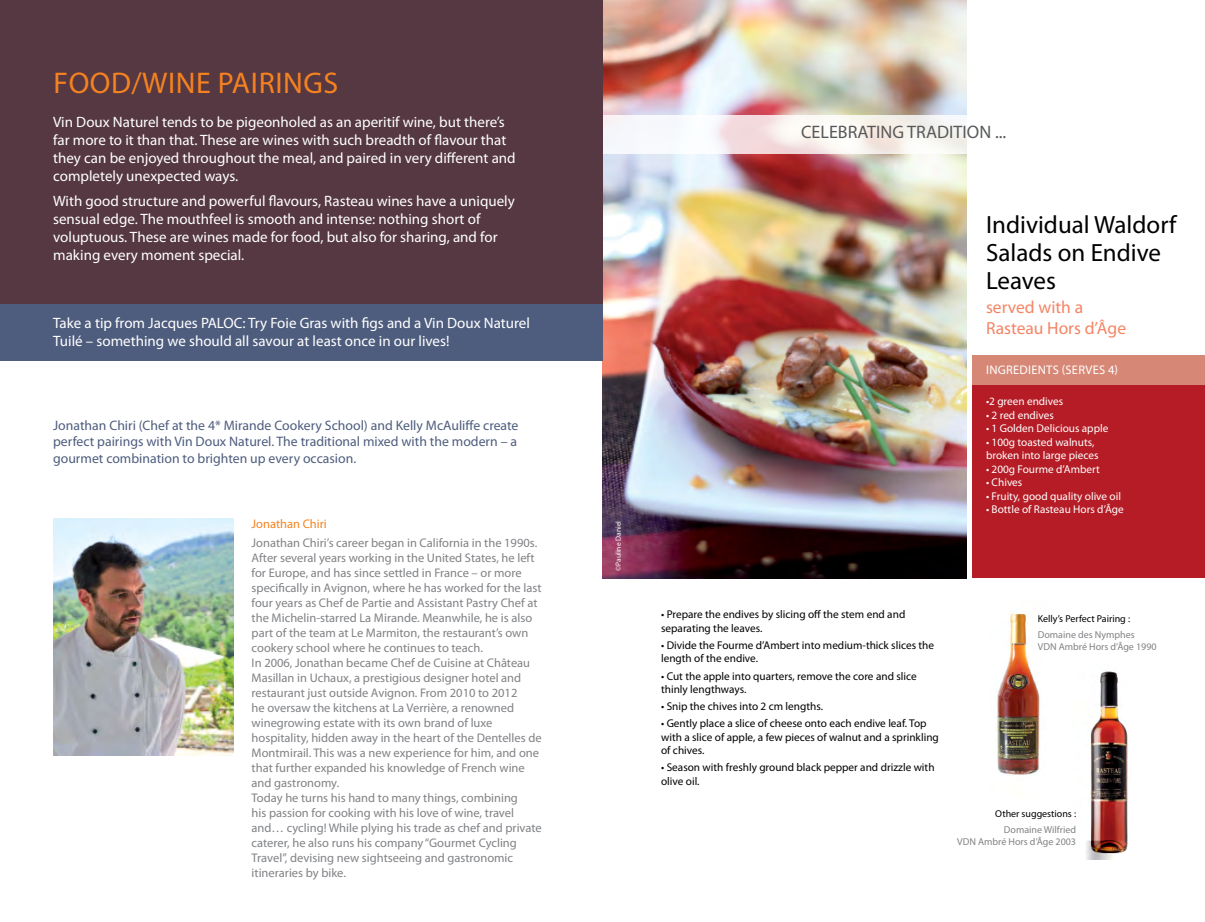
<style>
.page{position:relative;width:1205px;height:922px;background:#fff}
.page>*{position:absolute;margin:0;border:0;box-sizing:border-box;transform-origin:0 0}
.t1{font:30px "Myriad Pro";letter-spacing:.02em;color:#f58220}
.t2{font:25px/27.5px "Myriad Pro";color:#000}
.t3{font:18.12px "Myriad Pro";color:#58595b}
.t4{font:17.5px/21px "Myriad Pro";color:#f58465}
.t5{font:15px/18px "Myriad Pro";color:#fff}
.t6{font:13.75px/16.5px "Myriad Pro";color:#4e5d7e;text-align:justify}
.t7{font:12.5px/15px "Myriad Pro";color:#808285}
.t8{font:12.5px "Myriad Pro";letter-spacing:.02em;color:#fff}
.t9{font:12.5px "Myriad Pro";color:#f58220}
.t10{font:11.25px/13.5px "Myriad Pro";color:#000}
.t11{font:11.25px/13.5px "Myriad Pro";color:#fff}
.t12{font:10px/12px "Myriad Pro";color:#808285}
.t13{font:10px "Myriad Pro";color:#000}
.t14{font:7.5px "Myriad Pro";color:#fff}
</style>
<div class="page">
<img style="left:602px;top:0;width:364px;height:578px">
<div style="left:972px;top:355px;width:233px;height:223px;background:#b51c25"></div>
<div style="left:972px;top:355px;width:233px;height:30px;background:#d78775"></div>
<img style="left:997px;top:612px;width:43px;height:163px">
<img style="left:1086px;top:671px;width:42px;height:188px">
<svg style="left:602px;top:115px;width:365px;height:38px;fill:#f6f6f4"></svg>
<div style="left:0;top:0;width:602px;height:342px;background:#553841"></div>
<div style="left:0;top:304px;width:602px;height:57px;background:#4e5d7e"></div>
<img style="left:53px;top:518px;width:181px;height:237px">
<h1 class="t1" style="left:53px;top:64px;width:286px">FOOD/WINE PAIRINGS</h1>
<p class="t5" style="left:53px;top:112px;width:464px">Vin Doux Naturel tends to be pigeonholed as an aperitif wine, but there’s far more to it than that. These are wines with such breadth of flavour that they can be enjoyed throughout the meal, and paired in very different and completely unexpected ways.</p>
<p class="t5" style="left:53px;top:192px;width:463px">With good structure and powerful flavours, Rasteau wines have a uniquely sensual edge. The mouthfeel is smooth and intense: nothing short of voluptuous. These are wines made for food, but also for sharing, and for making every moment special.</p>
<p class="t5" style="left:53px;top:314px;width:478px">Take a tip from Jacques PALOC: Try Foie Gras with figs and a Vin Doux Naturel<br>Tuilé – something we should all savour at least once in our lives!</p>
<p class="t6" style="left:53px;top:416px;width:467px">Jonathan Chiri (Chef at the 4* Mirande Cookery School) and Kelly McAuliffe create perfect pairings with Vin Doux Naturel. The traditional mixed with the modern – a gourmet combination to brighten up every occasion.</p>
<p class="t9" style="left:252px;top:516px;width:77px">Jonathan Chiri</p>
<p class="t7" style="left:252px;top:534px;width:292px">Jonathan Chiri’s career began in California in the 1990s.<br>After several years working in the United States, he left for Europe, and has since settled in France – or more specifically in Avignon, where he has worked for the last four years as Chef de Partie and Assistant Pastry Chef at the Michelin-starred La Mirande. Meanwhile, he is also part of the team at Le Marmiton, the restaurant’s own cookery school where he continues to teach.<br>In 2006, Jonathan became Chef de Cuisine at Château Masillan in Uchaux, a prestigious designer hotel and restaurant just outside Avignon. From 2010 to 2012<br>he oversaw the kitchens at La Verrière, a renowned winegrowing estate with its own brand of luxe hospitality, hidden away in the heart of the Dentelles de Montmirail. This was a new experience for him, and one that further expanded his knowledge of French wine and gastronomy.<br>Today he turns his hand to many things, combining<br>his passion for cooking with his love of wine, travel and… cycling! While plying his trade as chef and private caterer, he also runs his company “Gourmet Cycling Travel”, devising new sightseeing and gastronomic itineraries by bike.</p>
<p class="t14" style="left:614px;top:570px;width:51px;rotate:-90deg">©Pauline Daniel</p>
<h3 class="t3" style="left:801px;top:121px;width:207px">CELEBRATING TRADITION ...</h3>
<h2 class="t2" style="left:986px;top:211px;width:192px">Individual Waldorf<br>Salads on Endive<br>Leaves</h2>
<h3 class="t4" style="left:986px;top:296px;width:142px">served with a<br>Rasteau Hors d’âge</h3>
<p class="t8" style="left:986px;top:362px;width:133px">INGREDIENTS (SERVES 4)</p>
<p class="t11" style="left:986px;top:394px;width:79px">•2 green endives</p>
<p class="t11" style="left:986px;top:408px;width:69px">• 2 red endives</p>
<p class="t11" style="left:986px;top:421px;width:124px">• 1 Golden Delicious apple</p>
<p class="t11" style="left:986px;top:435px;width:114px">• 100g toasted walnuts, broken into large pieces</p>
<p class="t11" style="left:986px;top:462px;width:115px">• 200g Fourme d’Ambert</p>
<p class="t11" style="left:986px;top:475px;width:38px">• Chives</p>
<p class="t11" style="left:986px;top:489px;width:137px">• Fruity, good quality olive oil</p>
<p class="t11" style="left:986px;top:502px;width:139px">• Bottle of Rasteau Hors d’Âge</p>
<p class="t10" style="left:661px;top:607px;width:246px">• Prepare the endives by slicing off the stem end and separating the leaves.</p>
<p class="t10" style="left:661px;top:638px;width:274px">• Divide the Fourme d’Ambert into medium-thick slices the length of the endive.</p>
<p class="t10" style="left:661px;top:668px;width:257px">• Cut the apple into quarters, remove the core and slice thinly lengthways.</p>
<p class="t10" style="left:661px;top:699px;width:163px">• Snip the chives into 2 cm lengths.</p>
<p class="t10" style="left:661px;top:716px;width:279px">• Gently place a slice of cheese onto each endive leaf. Top with a slice of apple, a few pieces of walnut and a sprinkling of chives.</p>
<p class="t10" style="left:661px;top:760px;width:275px">• Season with freshly ground black pepper and drizzle with olive oil.</p>
<p class="t13" style="left:1038px;top:612px;width:94px">Kelly’s Perfect Pairing :</p>
<p class="t12" style="left:1038px;top:628px;width:120px">Domaine des Nymphes<br>VDN Ambré Hors d’Âge 1990</p>
<p class="t13" style="left:995px;top:807px;width:82px">Other suggestions :</p>
<p class="t12" style="left:957px;top:823px;width:120px;text-align:right">Domaine Wilfried<br>VDN Ambré Hors d’Âge 2003</p>
</div>
